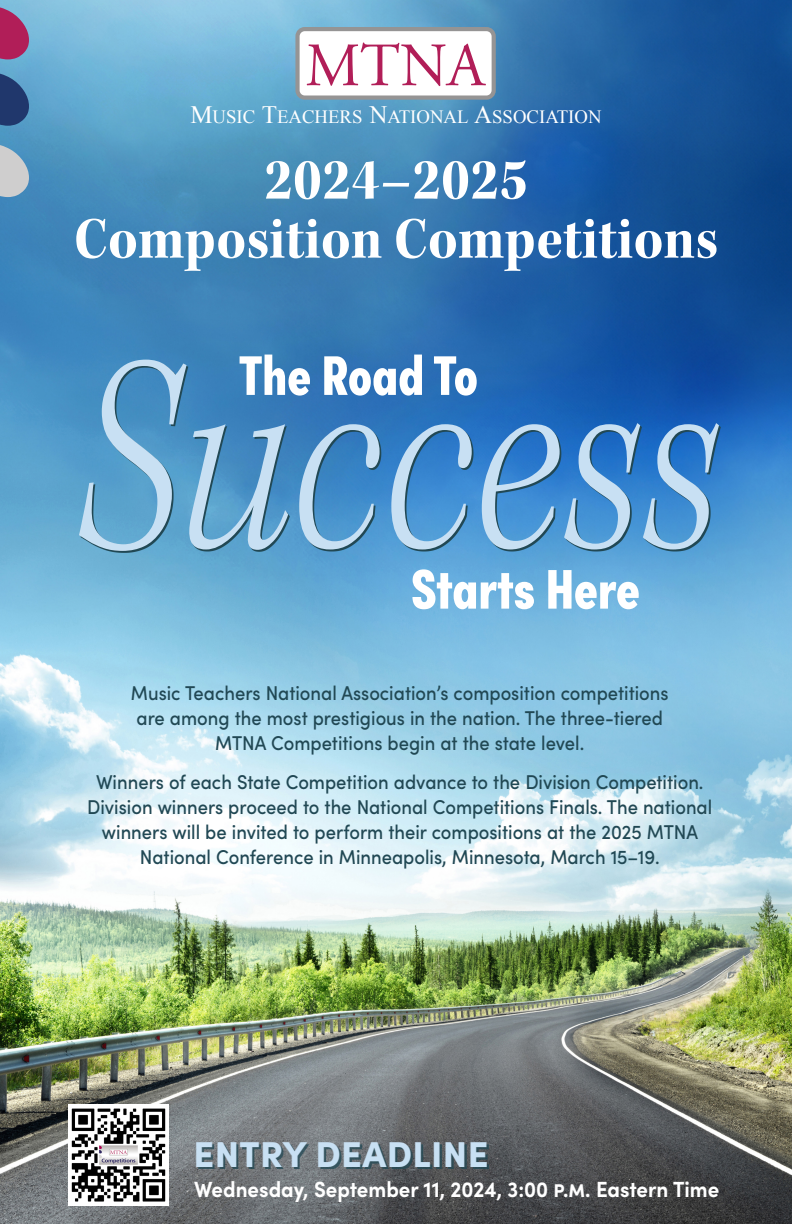
<style>
.page{position:relative;width:792px;height:1224px;background:#fff}
.page>*{position:absolute;margin:0;border:0;box-sizing:border-box;transform-origin:0 0}
.t1{font:italic 276px "Kepler 3 VF Default";letter-spacing:.005em;color:#c8e0f3;scale:.7 1}
.t2{font:61.4px "Adobe Garamond";color:#b11e58}
.t3{font:61px/59px "Kepler 3 VF Default Roman";color:#fff;text-align:center}
.t4{font:900 56px "Sofia Pro Condensed";letter-spacing:-.005em;color:#fff}
.t5{font:900 36px "Sofia Pro";letter-spacing:.01em;color:#c8e0f3}
.t6{font:700 22px "Sofia Pro";color:#fff;scale:.93 1}
.t7{font:500 20px/25px "Sofia Pro";color:#214854;text-align:center;scale:.92 1}
.t8{font:18.8px "Times New Roman";color:#fff}
.s1{font-size:25px}
</style>
<div class="page">
<img style="left:0;top:0;width:792px;height:1224px">
<div style="left:198px;top:1144px;width:291px;height:25px;background:#214854;opacity:.75"></div>
<img style="left:69px;top:1104px;width:100px;height:102px">
<svg style="left:81px;top:362px;width:640px;height:191px;background:#3477af"></svg>
<svg style="left:0;top:144px;width:29px;height:53px;background:#adbeca"></svg>
<svg style="left:0;top:6px;width:29px;height:53px;background:#a34578"></svg>
<svg style="left:0;top:73px;width:29px;height:53px;background:#2f5284"></svg>
<div style="left:298px;top:29px;width:196px;height:69px;background:#fff;border-radius:7px"></div>
<div style="left:295px;top:27px;width:201px;height:73px;border:4px solid #959494;border-radius:7px"></div>
<p class="t2" style="left:305px;top:33px;width:181px">MTNA</p>
<p class="t8" style="left:190px;top:104px;width:413px"><span class="s1">M</span>USIC <span class="s1">T</span>EACHERS <span class="s1">N</span>ATIONAL <span class="s1">A</span>SSOCIATION</p>
<p class="t3" style="left:74px;top:152px;width:646px">2024–2025<br>Composition Competitions</p>
<p class="t4" style="left:239px;top:332px;width:241px">The Road To</p>
<p class="t1" style="left:74px;top:315px;width:922px">Success</p>
<p class="t4" style="left:411px;top:545px;width:230px">Starts Here</p>
<p class="t7" style="left:131px;top:680px;width:586px">Music Teachers National Association’s composition competitions are among the most prestigious in the nation. The three-tiered<br>MTNA Competitions begin at the state level.</p>
<p class="t7" style="left:87px;top:768px;width:681px">Winners of each State Competition advance to the Division Competition.<br>Division winners proceed to the National Competitions Finals. The national winners will be invited to perform their compositions at the 2025 MTNA National Conference in Minneapolis, Minnesota, March 15–19.</p>
<p class="t5" style="left:193px;top:1126px;width:297px">ENTRY DEADLINE</p>
<p class="t6" style="left:194px;top:1172px;width:566px">Wednesday, September 11, 2024, 3:00 p.m. Eastern Time</p>
</div>
